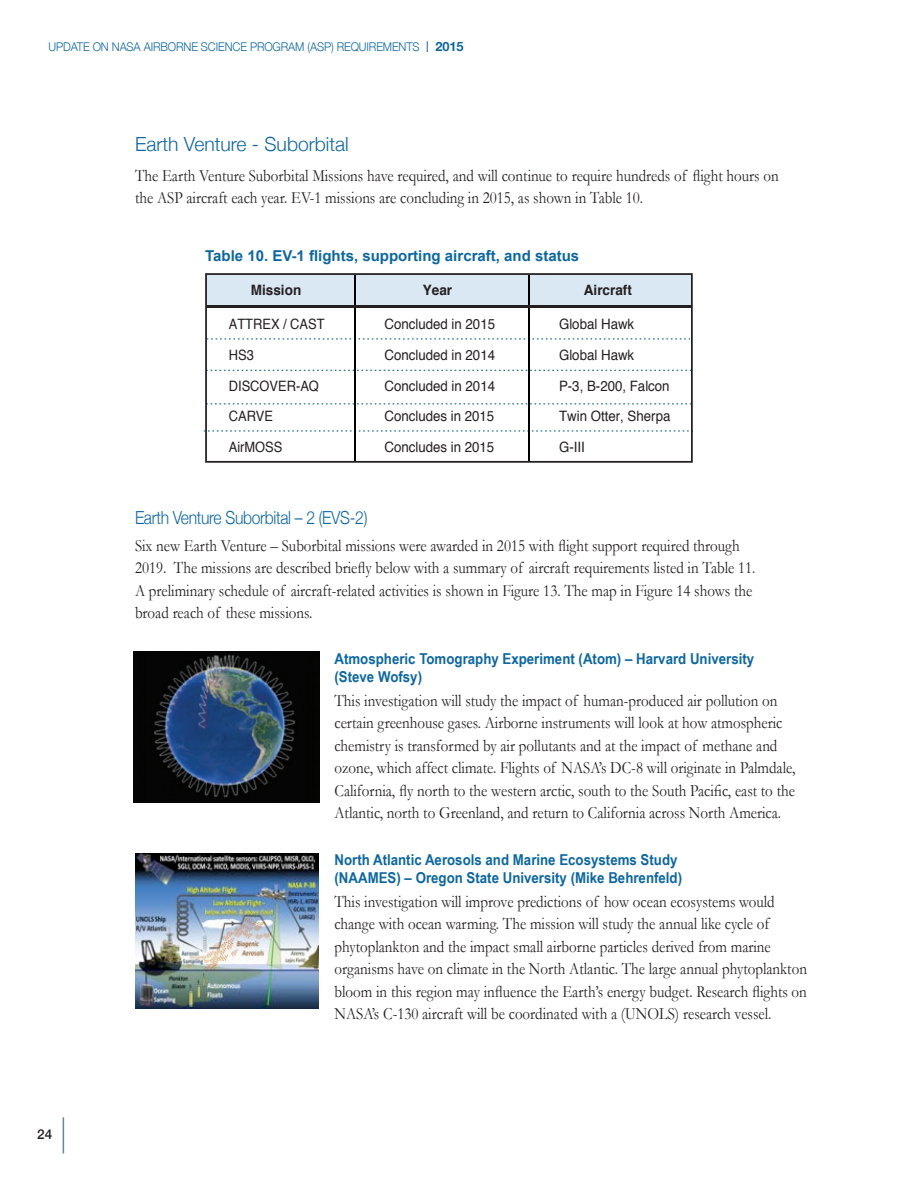
<style>
.page{position:relative;width:918px;height:1188px;background:#fff}
.page>*{position:absolute;margin:0;border:0;box-sizing:border-box;transform-origin:0 0}
.t1{font:300 19.5px "Helvetica Neue";color:#0c67a2}
.t2{font:300 18px "Helvetica Neue";letter-spacing:-.02em;color:#0c67a2;scale:.87 1}
.t3{font:17.25px/22.5px "Garamond";color:#231f20;scale:.87 1}
.t4{font:700 15px/18px "Arial Narrow";color:#0c67a2;scale:1.08 1}
.t5{font:700 15px "Arial";color:#0c67a2}
.t6{font:14.25px/30.6px "Helvetica";color:#241f21;text-align:justify;scale:.93 1}
.t7{font:14.25px/30.6px "Helvetica";color:#241f21;scale:.9 1}
.t8{font:700 14.25px "Helvetica";color:#241f21;scale:.95 1}
.t9{font:500 13.5px "Helvetica Neue";color:#231f20}
.t10{font:300 12px "Helvetica Neue";letter-spacing:-.01em;color:#0c67a2;scale:.94 1}
.s1{font-size:15px}
.s2{font-weight:700;font-size:12.75px}
</style>
<div class="page">
<hr style="left:63px;top:1117px;width:1px;height:36px;background:#6486ad">
<svg style="left:205px;top:273px;width:488px;height:190px"></svg>
<hr style="left:207px;top:305px;width:484px;height:3px;background:#241f21">
<img style="left:134px;top:651px;width:185px;height:152px">
<img style="left:136px;top:854px;width:182px;height:154px">
<p class="t10" style="left:49px;top:37px;width:443px">UPDATE ON NASA AIRBORNE SCIENCE PROGRAM (ASP) REQUIREMENTS <span class="s1">I</span> <span class="s2">2015</span></p>
<p class="t1" style="left:135px;top:128px;width:215px">Earth Venture - Suborbital</p>
<p class="t3" style="left:135px;top:164px;width:741px">The Earth Venture Suborbital Missions have required, and will continue to require hundreds of flight hours on the ASP aircraft each year. EV-1 missions are concluding in 2015, as shown in Table 10.</p>
<p class="t5" style="left:205px;top:245px;width:375px">Table 10. EV-1 flights, supporting aircraft, and status</p>
<p class="t8" style="left:251px;top:278px;width:55px">Mission</p>
<p class="t8" style="left:423px;top:278px;width:32px">Year</p>
<p class="t8" style="left:584px;top:278px;width:52px">Aircraft</p>
<p class="t7" style="left:229px;top:310px;width:108px">ATTREX / CAST<br>HS3<br>DISCOVER-AQ<br>CARVE<br>AirMOSS</p>
<p class="t6" style="left:384px;top:310px;width:121px">Concluded in 2015<br>Concluded in 2014<br>Concluded in 2014<br>Concludes in 2015<br>Concludes in 2015</p>
<p class="t6" style="left:559px;top:310px;width:121px;text-align:left">Global Hawk<br>Global Hawk<br>P-3, B-200, Falcon<br>Twin Otter, Sherpa<br>G-III</p>
<p class="t2" style="left:135px;top:503px;width:269px">Earth Venture Suborbital – 2 (EVS-2)</p>
<p class="t3" style="left:135px;top:534px;width:715px">Six new Earth Venture – Suborbital missions were awarded in 2015 with flight support required through 2019. The missions are described briefly below with a summary of aircraft requirements listed in Table 11.<br>A preliminary schedule of aircraft-related activities is shown in Figure 13. The map in Figure 14 shows the broad reach of these missions.</p>
<p class="t9" style="left:37px;top:1123px;width:17px">24</p>
<p class="t4" style="left:334px;top:649px;width:390px">Atmospheric Tomography Experiment (Atom) – Harvard University (Steve Wofsy)</p>
<p class="t3" style="left:334px;top:689px;width:531px">This investigation will study the impact of human-produced air pollution on certain greenhouse gases. Airborne instruments will look at how atmospheric chemistry is transformed by air pollutants and at the impact of methane and ozone, which affect climate. Flights of NASA’s DC-8 will originate in Palmdale, California, fly north to the western arctic, south to the South Pacific, east to the Atlantic, north to Greenland, and return to California across North America.</p>
<p class="t4" style="left:334px;top:850px;width:323px">North Atlantic Aerosols and Marine Ecosystems Study (NAAMES) – Oregon State University (Mike Behrenfeld)</p>
<p class="t3" style="left:334px;top:890px;width:545px">This investigation will improve predictions of how ocean ecosystems would change with ocean warming. The mission will study the annual like cycle of phytoplankton and the impact small airborne particles derived from marine organisms have on climate in the North Atlantic. The large annual phytoplankton bloom in this region may influence the Earth’s energy budget. Research flights on NASA’s C-130 aircraft will be coordinated with a (UNOLS) research vessel.</p>
</div>
